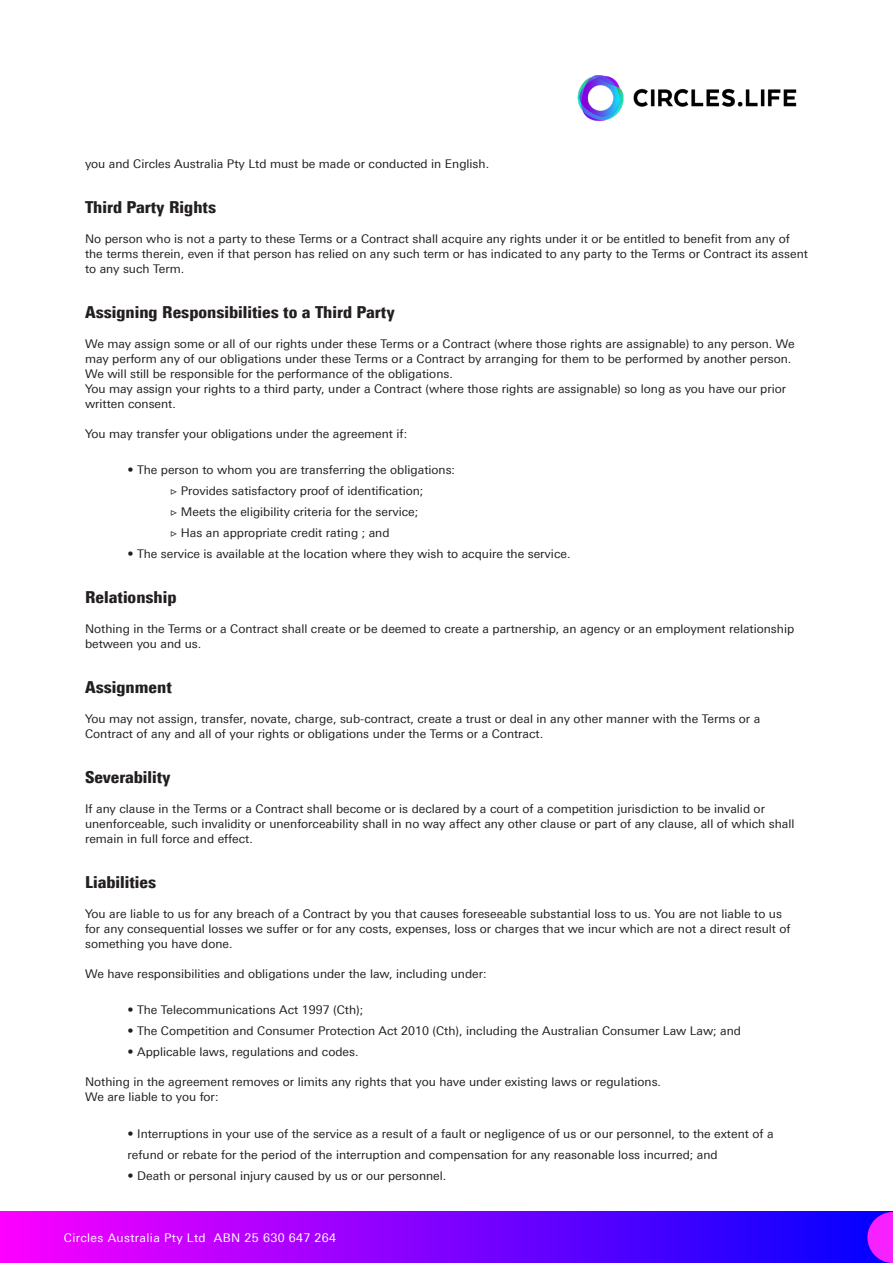
<style>
.page{position:relative;width:893px;height:1263px;background:#fff}
.page>*{position:absolute;margin:0;border:0;box-sizing:border-box;transform-origin:0 0}
.t1{font:900 condensed 16.5px "Univers Next Pro";color:#231f20}
.t2{font:12px/15px "Univers Next Pro";color:#231f20}
.t3{font:12px "Univers Next Pro";letter-spacing:.03em;color:#fff}
.s1{font-family:"Minion Pro"}
</style>
<div class="page">
<img style="left:577px;top:75px;width:220px;height:46px">
<div style="left:0;top:1212px;width:893px;height:51px;background:linear-gradient(to right,#fd00ff,#00f)"></div>
<svg style="left:867px;top:1212px;width:26px;height:51px"></svg>
<p class="t2" style="left:85px;top:157px;width:406px">you and Circles Australia Pty Ltd must be made or conducted in English.</p>
<p class="t1" style="left:85px;top:197px;width:133px">Third Party Rights</p>
<p class="t2" style="left:85px;top:232px;width:724px">No person who is not a party to these Terms or a Contract shall acquire any rights under it or be entitled to benefit from any of the terms therein, even if that person has relied on any such term or has indicated to any party to the Terms or Contract its assent to any such Term.</p>
<p class="t1" style="left:85px;top:302px;width:311px">Assigning Responsibilities to a Third Party</p>
<p class="t2" style="left:85px;top:337px;width:711px">We may assign some or all of our rights under these Terms or a Contract (where those rights are assignable) to any person. We may perform any of our obligations under these Terms or a Contract by arranging for them to be performed by another person.<br>We will still be responsible for the performance of the obligations.</p>
<p class="t2" style="left:85px;top:382px;width:703px">You may assign your rights to a third party, under a Contract (where those rights are assignable) so long as you have our prior written consent.</p>
<p class="t2" style="left:85px;top:427px;width:324px">You may transfer your obligations under the agreement if:</p>
<p class="t2" style="left:128px;top:463px;width:329px">• The person to whom you are transferring the obligations:</p>
<p class="t2" style="left:170px;top:484px;width:255px"><span class="s1">▷</span> Provides satisfactory proof of identification;</p>
<p class="t2" style="left:170px;top:505px;width:250px"><span class="s1">▷</span> Meets the eligibility criteria for the service;</p>
<p class="t2" style="left:170px;top:526px;width:221px"><span class="s1">▷</span> Has an appropriate credit rating ; and</p>
<p class="t2" style="left:128px;top:547px;width:444px">• The service is available at the location where they wish to acquire the service.</p>
<p class="t1" style="left:85px;top:587px;width:93px">Relationship</p>
<p class="t2" style="left:85px;top:622px;width:711px">Nothing in the Terms or a Contract shall create or be deemed to create a partnership, an agency or an employment relationship between you and us.</p>
<p class="t1" style="left:85px;top:677px;width:88px">Assignment</p>
<p class="t2" style="left:85px;top:712px;width:677px">You may not assign, transfer, novate, charge, sub-contract, create a trust or deal in any other manner with the Terms or a<br>Contract of any and all of your rights or obligations under the Terms or a Contract.</p>
<p class="t1" style="left:85px;top:767px;width:87px">Severability</p>
<p class="t2" style="left:85px;top:802px;width:711px">If any clause in the Terms or a Contract shall become or is declared by a court of a competition jurisdiction to be invalid or unenforceable, such invalidity or unenforceability shall in no way affect any other clause or part of any clause, all of which shall remain in full force and effect.</p>
<p class="t1" style="left:85px;top:872px;width:73px">Liabilities</p>
<p class="t2" style="left:85px;top:907px;width:707px">You are liable to us for any breach of a Contract by you that causes foreseeable substantial loss to us. You are not liable to us for any consequential losses we suffer or for any costs, expenses, loss or charges that we incur which are not a direct result of something you have done.</p>
<p class="t2" style="left:85px;top:967px;width:403px">We have responsibilities and obligations under the law, including under:</p>
<p class="t2" style="left:128px;top:1003px;width:237px">• The Telecommunications Act 1997 (Cth);</p>
<p class="t2" style="left:128px;top:1024px;width:615px">• The Competition and Consumer Protection Act 2010 (Cth), including the Australian Consumer Law Law; and</p>
<p class="t2" style="left:128px;top:1045px;width:233px">• Applicable laws, regulations and codes.</p>
<p class="t2" style="left:85px;top:1075px;width:578px">Nothing in the agreement removes or limits any rights that you have under existing laws or regulations.</p>
<p class="t2" style="left:85px;top:1090px;width:135px">We are liable to you for:</p>
<p class="t2" style="left:128px;top:1123px;width:647px;line-height:21px">• Interruptions in your use of the service as a result of a fault or negligence of us or our personnel, to the extent of a refund or rebate for the period of the interruption and compensation for any reasonable loss incurred; and</p>
<p class="t2" style="left:128px;top:1168px;width:320px">• Death or personal injury caused by us or our personnel.</p>
<p class="t3" style="left:64px;top:1231px;width:274px">Circles Australia Pty Ltd ABN 25 630 647 264</p>
</div>
